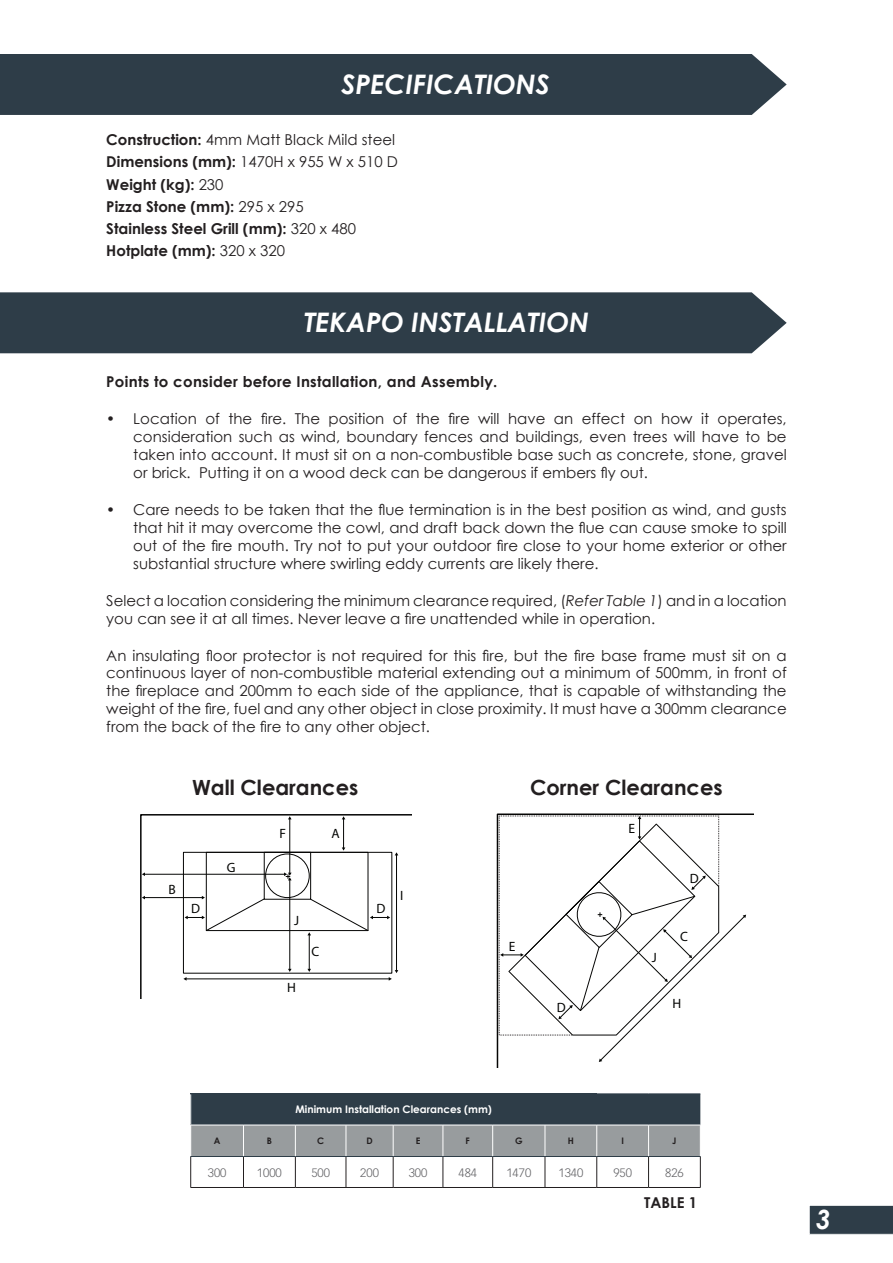
<style>
.page{position:relative;width:893px;height:1263px;background:#fff}
.page>*{position:absolute;margin:0;border:0;box-sizing:border-box;transform-origin:0 0}
.t1{font:italic 700 26.85px "Century Gothic";color:#fff}
.t2{font:italic 700 26.55px "Century Gothic";color:#fff}
.t3{font:700 21px "Century Gothic";color:#231f20}
.t4{font:15px/18px "Century Gothic";color:#231f20;text-align:justify}
.t5{font:700 15px/22.2px "Century Gothic";color:#231f20}
.t6{font:700 15px "Century Gothic";letter-spacing:.02em;color:#231f20}
.t7{font:13.5px "Myriad Pro";color:#040503}
.t8{font:300 12px "Vectora LT Std";color:#636366}
.t9{font:700 10.5px "Century Gothic";color:#fff}
.t10{font:700 9px "Century Gothic";color:#231f20}
.s1{font-weight:400}
.s2{font-style:italic}
</style>
<div class="page">
<div style="left:0;top:292px;width:787px;height:61px;background:#2e3d48"></div>
<svg style="left:191px;top:1095px;width:509px;height:61px;background:#646d74"></svg>
<hr style="left:190px;top:1125px;width:53px;height:1px;background:#fff">
<hr style="left:243px;top:1125px;width:52px;height:1px;background:#fff">
<hr style="left:243px;top:1125px;width:1px;height:31px;background:#fff">
<hr style="left:295px;top:1125px;width:51px;height:1px;background:#fff">
<hr style="left:295px;top:1125px;width:1px;height:31px;background:#fff">
<hr style="left:346px;top:1125px;width:47px;height:1px;background:#fff">
<hr style="left:346px;top:1125px;width:1px;height:31px;background:#fff">
<hr style="left:393px;top:1125px;width:50px;height:1px;background:#fff">
<hr style="left:393px;top:1125px;width:1px;height:31px;background:#fff">
<hr style="left:443px;top:1125px;width:50px;height:1px;background:#fff">
<hr style="left:443px;top:1125px;width:1px;height:31px;background:#fff">
<hr style="left:493px;top:1125px;width:52px;height:1px;background:#fff">
<hr style="left:492px;top:1125px;width:1px;height:31px;background:#fff">
<hr style="left:545px;top:1125px;width:52px;height:1px;background:#fff">
<hr style="left:545px;top:1125px;width:1px;height:31px;background:#fff">
<hr style="left:597px;top:1125px;width:52px;height:1px;background:#fff">
<hr style="left:596px;top:1125px;width:1px;height:31px;background:#fff">
<hr style="left:649px;top:1125px;width:52px;height:1px;background:#fff">
<hr style="left:648px;top:1125px;width:1px;height:31px;background:#fff">
<hr style="left:190px;top:1157px;width:1px;height:30px;background:#231f20">
<hr style="left:243px;top:1157px;width:1px;height:30px;background:#231f20">
<hr style="left:295px;top:1157px;width:1px;height:30px;background:#231f20">
<hr style="left:346px;top:1157px;width:1px;height:30px;background:#231f20">
<hr style="left:393px;top:1157px;width:1px;height:30px;background:#231f20">
<hr style="left:443px;top:1157px;width:1px;height:30px;background:#231f20">
<hr style="left:492px;top:1157px;width:1px;height:30px;background:#231f20">
<hr style="left:545px;top:1157px;width:1px;height:30px;background:#231f20">
<hr style="left:596px;top:1157px;width:1px;height:30px;background:#231f20">
<hr style="left:648px;top:1157px;width:1px;height:30px;background:#231f20">
<hr style="left:700px;top:1157px;width:1px;height:30px;background:#231f20">
<hr style="left:191px;top:1187px;width:52px;height:1px;background:#231f20">
<hr style="left:243px;top:1187px;width:52px;height:1px;background:#231f20">
<hr style="left:295px;top:1187px;width:51px;height:1px;background:#231f20">
<hr style="left:346px;top:1187px;width:47px;height:1px;background:#231f20">
<hr style="left:393px;top:1187px;width:50px;height:1px;background:#231f20">
<hr style="left:443px;top:1187px;width:50px;height:1px;background:#231f20">
<hr style="left:493px;top:1187px;width:52px;height:1px;background:#231f20">
<hr style="left:545px;top:1187px;width:52px;height:1px;background:#231f20">
<hr style="left:597px;top:1187px;width:52px;height:1px;background:#231f20">
<hr style="left:649px;top:1187px;width:51px;height:1px;background:#231f20">
<hr style="left:190px;top:1094px;width:53px;height:1px;background:#2e3d48">
<hr style="left:243px;top:1094px;width:52px;height:1px;background:#2e3d48">
<hr style="left:295px;top:1094px;width:51px;height:1px;background:#2e3d48">
<hr style="left:346px;top:1094px;width:47px;height:1px;background:#2e3d48">
<hr style="left:393px;top:1094px;width:50px;height:1px;background:#2e3d48">
<hr style="left:443px;top:1094px;width:50px;height:1px;background:#2e3d48">
<hr style="left:493px;top:1094px;width:52px;height:1px;background:#2e3d48">
<hr style="left:545px;top:1094px;width:52px;height:1px;background:#2e3d48">
<hr style="left:597px;top:1094px;width:52px;height:1px;background:#2e3d48">
<hr style="left:649px;top:1094px;width:51px;height:1px;background:#2e3d48">
<hr style="left:190px;top:1156px;width:53px;height:1px;background:#2e3d48">
<hr style="left:243px;top:1156px;width:52px;height:1px;background:#2e3d48">
<hr style="left:295px;top:1156px;width:51px;height:1px;background:#2e3d48">
<hr style="left:346px;top:1156px;width:47px;height:1px;background:#2e3d48">
<hr style="left:393px;top:1156px;width:50px;height:1px;background:#2e3d48">
<hr style="left:443px;top:1156px;width:50px;height:1px;background:#2e3d48">
<hr style="left:493px;top:1156px;width:52px;height:1px;background:#2e3d48">
<hr style="left:545px;top:1156px;width:52px;height:1px;background:#2e3d48">
<hr style="left:597px;top:1156px;width:52px;height:1px;background:#2e3d48">
<hr style="left:649px;top:1156px;width:52px;height:1px;background:#2e3d48">
<svg style="left:140px;top:814px;width:272px;height:184px"></svg>
<svg style="left:342px;top:816px;width:3px;height:34px"></svg>
<hr style="left:396px;top:855px;width:1px;height:115px;background:#040503">
<hr style="left:289px;top:819px;width:1px;height:54px;background:#040503">
<svg style="left:288px;top:816px;width:4px;height:3px"></svg>
<hr style="left:309px;top:935px;width:1px;height:34px;background:#040503">
<hr style="left:289px;top:880px;width:1px;height:89px;background:#040503">
<hr style="left:144px;top:897px;width:58px;height:1px;background:#040503">
<hr style="left:144px;top:874px;width:141px;height:1px;background:#040503">
<svg style="left:284px;top:872px;width:8px;height:8px"></svg>
<hr style="left:186px;top:979px;width:203px;height:1px;background:#040503">
<svg style="left:183px;top:977px;width:4px;height:4px"></svg>
<svg style="left:389px;top:970px;width:9px;height:11px"></svg>
<svg style="left:185px;top:896px;width:80px;height:35px"></svg>
<svg style="left:307px;top:898px;width:83px;height:37px"></svg>
<div style="left:183px;top:852px;width:209px;height:121px;border:1px solid #050504"></div>
<svg style="left:496px;top:813px;width:257px;height:255px"></svg>
<svg style="left:500px;top:816px;width:246px;height:246px"></svg>
<svg style="left:809px;top:1205px;width:84px;height:29px;background:#37454f"></svg>
<div style="left:0;top:54px;width:787px;height:61px;background:#2e3d48"></div>
<h1 class="t1" style="left:341px;top:64px;width:210px">SPECIFICATIONS</h1>
<p class="t5" style="left:106px;top:128px;width:293px">Construction: <span class="s1">4mm Matt Black Mild steel<br></span>Dimensions (mm): <span class="s1">1470H x 955 W x 510 D<br></span>Weight (kg): <span class="s1">230<br></span>Pizza Stone (mm): <span class="s1">295 x 295<br></span>Stainless Steel Grill (mm): <span class="s1">320 x 480<br></span>Hotplate (mm): <span class="s1">320 x 320</span></p>
<h1 class="t1" style="left:304px;top:302px;width:286px">TEKAPO INSTALLATION</h1>
<p class="t6" style="left:106px;top:370px;width:393px">Points to consider before Installation, and Assembly.</p>
<p class="t4" style="left:133px;top:409px;width:655px;text-indent:-27px">• Location of the fire. The position of the fire will have an effect on how it operates, consideration such as wind, boundary fences and buildings, even trees will have to be taken into account. It must sit on a non-combustible base such as concrete, stone, gravel or brick. Putting it on a wood deck can be dangerous if embers fly out.</p>
<p class="t4" style="left:133px;top:500px;width:655px;text-indent:-27px">• Care needs to be taken that the flue termination is in the best position as wind, and gusts that hit it may overcome the cowl, and draft back down the flue can cause smoke to spill out of the fire mouth. Try not to put your outdoor fire close to your home exterior or other substantial structure where swirling eddy currents are likely there.</p>
<p class="t4" style="left:106px;top:591px;width:682px">Select a location considering the minimum clearance required, (<span class="s2">Refer Table 1</span>) and in a location you can see it at all times. Never leave a fire unattended while in operation.</p>
<p class="t4" style="left:106px;top:646px;width:682px">An insulating floor protector is not required for this fire, but the fire base frame must sit on a continuous layer of non-combustible material extending out a minimum of 500mm, in front of the fireplace and 200mm to each side of the appliance, that is capable of withstanding the weight of the fire, fuel and any other object in close proximity. It must have a 300mm clearance from the back of the fire to any other object.</p>
<h3 class="t3" style="left:192px;top:771px;width:168px">Wall Clearances</h3>
<h3 class="t3" style="left:530px;top:771px;width:194px">Corner Clearances</h3>
<p class="t7" style="left:332px;top:825px;width:10px">A</p>
<p class="t7" style="left:227px;top:859px;width:10px">G</p>
<p class="t7" style="left:629px;top:820px;width:8px">E</p>
<p class="t7" style="left:279px;top:825px;width:8px">F</p>
<p class="t7" style="left:169px;top:881px;width:9px">B</p>
<p class="t7" style="left:191px;top:900px;width:10px">D</p>
<p class="t7" style="left:294px;top:912px;width:6px">J</p>
<p class="t7" style="left:287px;top:979px;width:10px">H</p>
<p class="t7" style="left:312px;top:943px;width:9px">C</p>
<p class="t7" style="left:376px;top:900px;width:10px">D</p>
<p class="t7" style="left:400px;top:887px;width:5px">I</p>
<p class="t7" style="left:509px;top:938px;width:8px">E</p>
<p class="t7" style="left:557px;top:999px;width:10px">D</p>
<p class="t7" style="left:690px;top:870px;width:10px">D</p>
<p class="t7" style="left:652px;top:949px;width:6px">J</p>
<p class="t7" style="left:680px;top:928px;width:9px">C</p>
<p class="t7" style="left:672px;top:995px;width:10px">H</p>
<p class="t9" style="left:296px;top:1101px;width:198px">Minimum Installation Clearances (mm)</p>
<p class="t10" style="left:214px;top:1134px;width:8px">A</p>
<p class="t10" style="left:267px;top:1134px;width:7px">B</p>
<p class="t10" style="left:317px;top:1134px;width:8px">C</p>
<p class="t10" style="left:366px;top:1134px;width:8px">D</p>
<p class="t10" style="left:416px;top:1134px;width:6px">E</p>
<p class="t10" style="left:466px;top:1134px;width:6px">F</p>
<p class="t10" style="left:515px;top:1134px;width:9px">G</p>
<p class="t10" style="left:568px;top:1134px;width:8px">H</p>
<p class="t10" style="left:621px;top:1134px;width:4px">I</p>
<p class="t10" style="left:672px;top:1134px;width:6px">J</p>
<p class="t8" style="left:208px;top:1165px;width:20px">300</p>
<p class="t8" style="left:257px;top:1165px;width:26px">1000</p>
<p class="t8" style="left:311px;top:1165px;width:20px">500</p>
<p class="t8" style="left:360px;top:1165px;width:20px">200</p>
<p class="t8" style="left:409px;top:1165px;width:20px">300</p>
<p class="t8" style="left:458px;top:1165px;width:20px">484</p>
<p class="t8" style="left:506px;top:1165px;width:26px">1470</p>
<p class="t8" style="left:558px;top:1165px;width:26px">1340</p>
<p class="t8" style="left:613px;top:1165px;width:20px">950</p>
<p class="t8" style="left:665px;top:1165px;width:20px">826</p>
<p class="t5" style="left:644px;top:1191px;width:54px">TABLE 1</p>
<h2 class="t2" style="left:816px;top:1199px;width:16px">3</h2>
</div>
